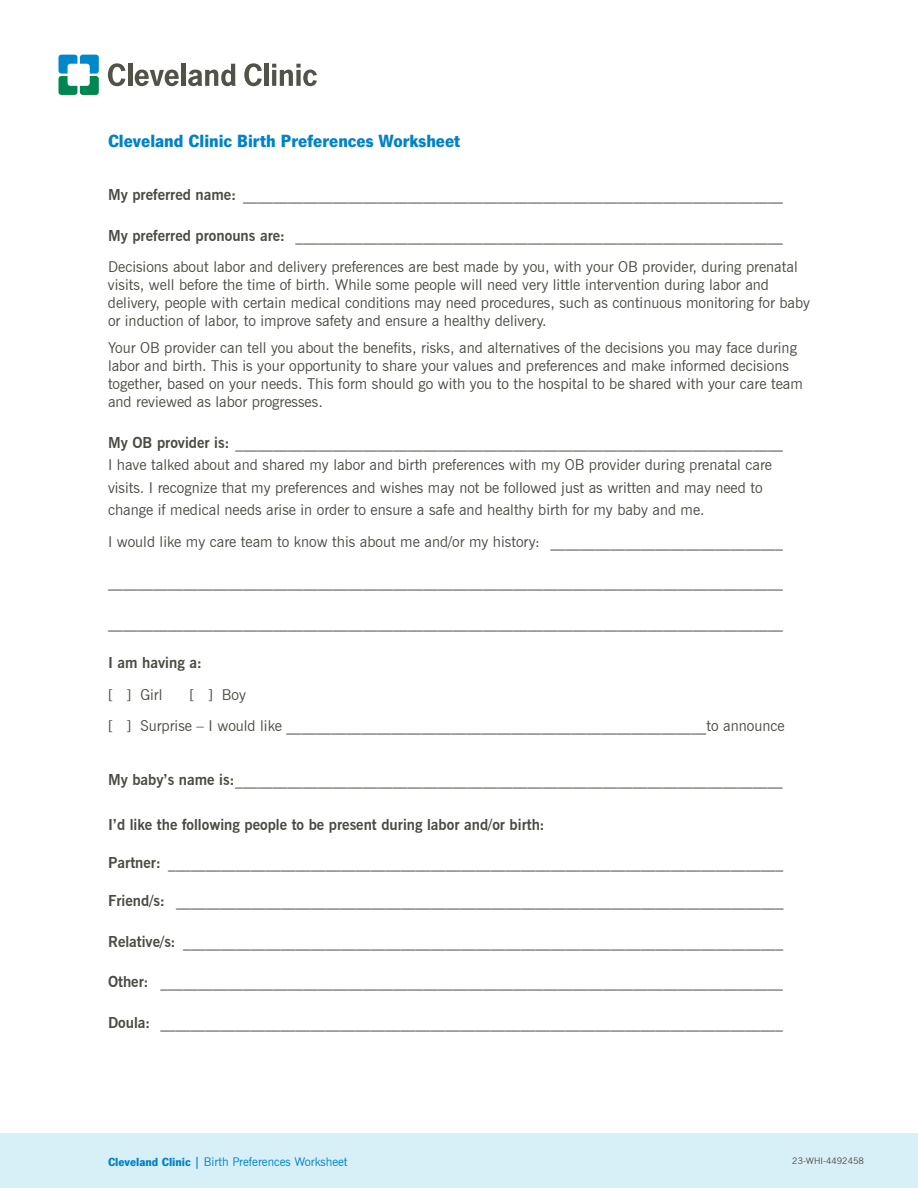
<style>
.page{position:relative;width:918px;height:1188px;background:#fff}
.page>*{position:absolute;margin:0;border:0;box-sizing:border-box;transform-origin:0 0}
.t1{font:900 18px "News Gothic LT Std";color:#0082c8}
.Body_text{font:15px/18px "News Gothic BT";color:#4c4b43}
.Body_text-2{font:700 15px/31.5px "News Gothic BT";color:#4c4b43}
.t2{font:12px "News Gothic BT";color:#0082c8}
.t3{font:9px "News Gothic BT";color:#4c4b43}
.s1{font-weight:700}
.s2{font-weight:400}
.s3{font-family:"News Gothic LT Std";font-weight:900}
</style>
<div class="page">
<div style="left:0;top:1134px;width:918px;height:54px;background:#d7eff7"></div>
<svg style="left:59px;top:55px;width:40px;height:40px"></svg>
<svg style="left:108px;top:63px;width:17px;height:23px"></svg>
<hr style="left:128px;top:64px;width:4px;height:22px;background:#535249">
<svg style="left:135px;top:70px;width:44px;height:16px"></svg>
<div style="left:181px;top:64px;width:5px;height:22px;background:#535249"></div>
<svg style="left:244px;top:63px;width:18px;height:23px"></svg>
<div style="left:264px;top:64px;width:5px;height:22px;background:#535249"></div>
<svg style="left:272px;top:64px;width:45px;height:22px"></svg>
<svg style="left:188px;top:64px;width:48px;height:22px"></svg>
<p class="t1" style="left:108px;top:131px;width:354px">Cleveland Clinic Birth Preferences Worksheet</p>
<p class="Body_text" style="left:108px;top:186px;width:677px"><span class="s1">My preferred name:</span> ________________________________________________________________________</p>
<p class="Body_text" style="left:108px;top:220px;width:691px;line-height:31.5px"><span class="s1">My preferred pronouns are:</span> _________________________________________________________________<br>Decisions about labor and delivery preferences are best made by you, with your OB provider, during prenatal</p>
<p class="Body_text" style="left:108px;top:276px;width:704px">visits, well before the time of birth. While some people will need very little intervention during labor and delivery, people with certain medical conditions may need procedures, such as continuous monitoring for baby or induction of labor, to improve safety and ensure a healthy delivery.</p>
<p class="Body_text" style="left:108px;top:339px;width:696px">Your OB provider can tell you about the benefits, risks, and alternatives of the decisions you may face during labor and birth. This is your opportunity to share your values and preferences and make informed decisions together, based on your needs. This form should go with you to the hospital to be shared with your care team and reviewed as labor progresses.</p>
<p class="Body_text" style="left:108px;top:431px;width:677px;line-height:22.5px"><span class="s1">My OB provider is:</span> _________________________________________________________________________ I have talked about and shared my labor and birth preferences with my OB provider during prenatal care visits. I recognize that my preferences and wishes may not be followed just as written and may need to change if medical needs arise in order to ensure a safe and healthy birth for my baby and me.</p>
<p class="Body_text" style="left:108px;top:532px;width:676px">I would like my care team to know this about me and/or my history: _______________________________</p>
<p class="Body_text" style="left:108px;top:573px;width:676px">__________________________________________________________________________________________</p>
<p class="Body_text" style="left:108px;top:613px;width:676px">__________________________________________________________________________________________</p>
<p class="Body_text-2" style="left:108px;top:647px;width:95px">I am having a: <span class="s2">[ ] Girl</span></p>
<p class="Body_text" style="left:108px;top:679px;width:678px;line-height:31.5px;text-indent:82px">[ ] Boy<br>[ ] Surprise – I would like ________________________________________________________to announce</p>
<p class="Body_text" style="left:108px;top:771px;width:676px"><span class="s1">My baby’s name is:</span>_________________________________________________________________________</p>
<p class="Body_text-2" style="left:108px;top:809px;width:438px">I’d like the following people to be present during labor and/or birth:</p>
<p class="Body_text" style="left:108px;top:853px;width:677px"><span class="s1">Partner:</span> __________________________________________________________________________________</p>
<p class="Body_text" style="left:108px;top:892px;width:677px"><span class="s1">Friend/s:</span> _________________________________________________________________________________</p>
<p class="Body_text" style="left:108px;top:932px;width:677px"><span class="s1">Relative/s:</span> ________________________________________________________________________________</p>
<p class="Body_text" style="left:108px;top:973px;width:677px"><span class="s1">Other:</span> ___________________________________________________________________________________</p>
<p class="Body_text" style="left:108px;top:1013px;width:676px"><span class="s1">Doula:</span> ___________________________________________________________________________________</p>
<p class="t2" style="left:108px;top:1154px;width:241px"><span class="s3">Cleveland Clinic</span> <span class="s1">|</span> Birth Preferences Worksheet</p>
<p class="t3" style="left:792px;top:1156px;width:73px">23-WHI-4492458</p>
</div>
